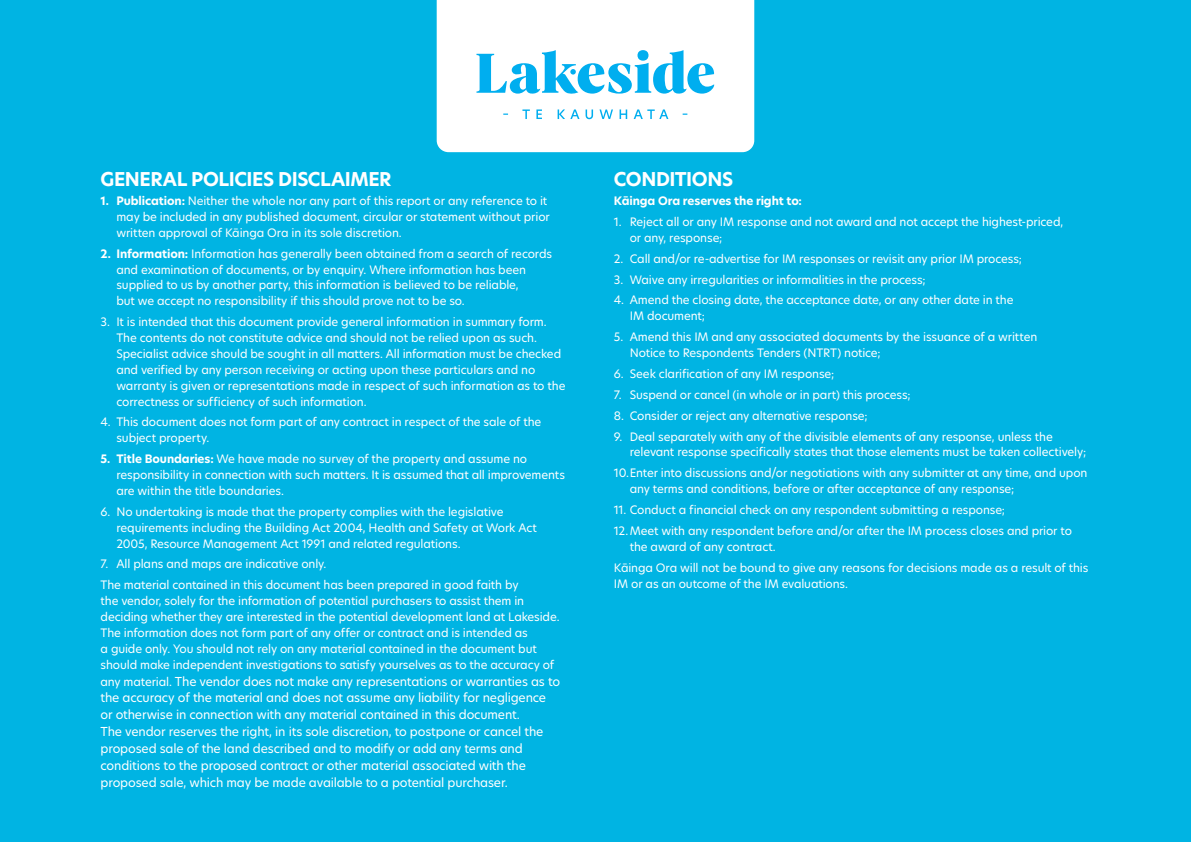
<style>
.page{position:relative;width:1191px;height:842px;background:#00b4e3}
.page>*{position:absolute;margin:0;border:0;box-sizing:border-box;transform-origin:0 0}
.t1{font:700 18.7px "Hero New";letter-spacing:-.025em;color:#fff}
.Body_copy{font:12.2px/16.8px "Hero New";letter-spacing:-.015em;color:#fff}
.Body_copy-2{font:11.5px/15.9px "Hero New";letter-spacing:-.01em;color:#fff}
.Body_copy-3{font:700 11.5px "Hero New";letter-spacing:-.01em;color:#fff}
.s1{font-weight:700}
.s2{font-size:11.5px}
</style>
<div class="page">
<div style="left:437px;top:0;width:317px;height:152px;background:#fff"></div>
<svg style="left:476px;top:50px;width:239px;height:69px"></svg>
<h2 class="t1" style="left:101px;top:167px;width:292px">GENERAL POLICIES DISCLAIMER</h2>
<p class="Body_copy-2" style="left:116px;top:193px;width:435px;text-indent:-16px"><span class="s1">1. Publication:</span> Neither the whole nor any part of this report or any reference to it may be included in any published document, circular or statement without prior written approval of Kāinga Ora in its sole discretion.</p>
<p class="Body_copy-2" style="left:116px;top:245px;width:437px;text-indent:-16px"><span class="s1">2. Information:</span> Information has generally been obtained from a search of records and examination of documents, or by enquiry. Where information has been supplied to us by another party, this information is believed to be reliable,<br>but we accept no responsibility if this should prove not to be so.</p>
<p class="Body_copy-2" style="left:116px;top:314px;width:450px;text-indent:-16px">3. It is intended that this document provide general information in summary form.<br>The contents do not constitute advice and should not be relied upon as such.<br>Specialist advice should be sought in all matters. All information must be checked and verified by any person receiving or acting upon these particulars and no warranty is given or representations made in respect of such information as to the correctness or sufficiency of such information.</p>
<p class="Body_copy-2" style="left:116px;top:414px;width:426px;text-indent:-16px">4. This document does not form part of any contract in respect of the sale of the subject property.</p>
<p class="Body_copy-2" style="left:116px;top:451px;width:450px;text-indent:-16px"><span class="s1">5. Title Boundaries:</span> We have made no survey of the property and assume no responsibility in connection with such matters. It is assumed that all improvements are within the title boundaries.</p>
<p class="Body_copy-2" style="left:116px;top:503px;width:422px;text-indent:-16px">6. No undertaking is made that the property complies with the legislative requirements including the Building Act 2004, Health and Safety at Work Act<br>2005, Resource Management Act 1991 and related regulations.</p>
<p class="Body_copy-2" style="left:101px;top:556px;width:227px">7. All plans and maps are indicative only.</p>
<p class="Body_copy-2" style="left:101px;top:577px;width:460px">The material contained in this document has been prepared in good faith by<br>the vendor, solely for the information of potential purchasers to assist them in deciding whether they are interested in the potential development land at Lakeside.<br>The information does not form part of any offer or contract and is intended as<br>a guide only. You should not rely on any material contained in the document but should make independent investigations to satisfy yourselves as to the accuracy of</p>
<p class="Body_copy" style="left:101px;top:672px;width:461px"><span class="s2">any material.</span> The vendor does not make any representations or warranties as to the accuracy of the material and does not assume any liability for negligence or otherwise in connection with any material contained in this document.<br>The vendor reserves the right, in its sole discretion, to postpone or cancel the proposed sale of the land described and to modify or add any terms and conditions to the proposed contract or other material associated with the proposed sale, which may be made available to a potential purchaser.</p>
<h2 class="t1" style="left:614px;top:167px;width:121px">CONDITIONS</h2>
<p class="Body_copy-3" style="left:614px;top:193px;width:190px">Kāinga Ora reserves the right to:</p>
<p class="Body_copy-2" style="left:630px;top:213px;width:435px;text-indent:-16px">1. Reject all or any IM response and not award and not accept the highest-priced, or any, response;</p>
<p class="Body_copy-2" style="left:614px;top:250px;width:409px">2. Call and/or re-advertise for IM responses or revisit any prior IM process;</p>
<p class="Body_copy-2" style="left:614px;top:271px;width:313px">3. Waive any irregularities or informalities in the process;</p>
<p class="Body_copy-2" style="left:630px;top:292px;width:385px;text-indent:-16px">4. Amend the closing date, the acceptance date, or any other date in the<br>IM document;</p>
<p class="Body_copy-2" style="left:630px;top:329px;width:409px;text-indent:-16px">5. Amend this IM and any associated documents by the issuance of a written<br>Notice to Respondents Tenders (NTRT) notice;</p>
<p class="Body_copy-2" style="left:614px;top:365px;width:222px">6. Seek clarification of any IM response;</p>
<p class="Body_copy-2" style="left:614px;top:386px;width:298px">7. Suspend or cancel (in whole or in part) this process;</p>
<p class="Body_copy-2" style="left:614px;top:407px;width:255px">8. Consider or reject any alternative response;</p>
<p class="Body_copy-2" style="left:630px;top:428px;width:458px;text-indent:-16px">9. Deal separately with any of the divisible elements of any response, unless the relevant response specifically states that those elements must be taken collectively;</p>
<p class="Body_copy-2" style="left:630px;top:465px;width:459px;text-indent:-16px">10.Enter into discussions and/or negotiations with any submitter at any time, and upon any terms and conditions, before or after acceptance of any response;</p>
<p class="Body_copy-2" style="left:614px;top:502px;width:393px">11. Conduct a financial check on any respondent submitting a response;</p>
<p class="Body_copy-2" style="left:630px;top:522px;width:444px;text-indent:-16px">12.Meet with any respondent before and/or after the IM process closes and prior to the award of any contract.</p>
<p class="Body_copy-2" style="left:614px;top:559px;width:476px">Kāinga Ora will not be bound to give any reasons for decisions made as a result of this<br>IM or as an outcome of the IM evaluations.</p>
</div>
